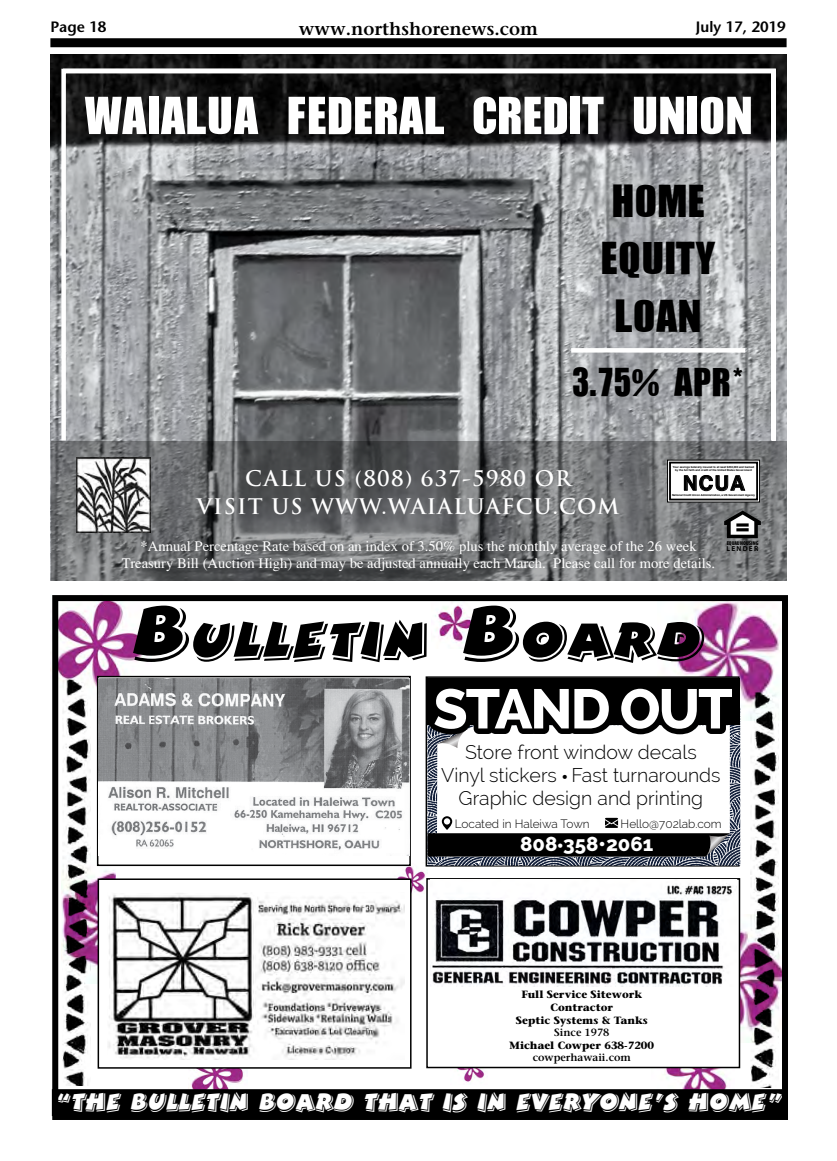
<style>
.page{position:relative;width:837px;height:1161px;background:#fff}
.page>*{position:absolute;margin:0;border:0;box-sizing:border-box;transform-origin:0 0}
.t1{font:60.9px "Bertram LET";color:#000;scale:1.05 1}
.t2{font:800 55.65px "Raleway";letter-spacing:-.035em;color:#fff}
.t3{font:55.5px "JCH Ead A";color:#fff}
.t4{font:48px/57.6px "JCH Ead A";color:#000;text-align:center}
.t5{font:42px "JCH Ead A";color:#000}
.t6{font:28.5px "Bertram LET";color:#fff;scale:.95 1}
.t7{font:700 21px/28.5px "Trajan Pro";letter-spacing:.055em;color:#fff;text-align:center}
.t8{font:800 20.4px "Raleway";color:#fff}
.t9{font:700 20.25px "Helvetica";color:#000}
.t10{font:300 19.5px/22.8px "Raleway";color:#000;text-align:center}
.t11{font:600 18px "Stone Serif";color:#000}
.t12{font:600 15px "Stone Sans";color:#000}
.t13{font:14.7px "Times";color:#fff}
.t14{font:300 11.85px "Raleway";color:#000}
.t15{font:700 10.5px/12.6px "Stone Serif";color:#000;text-align:center}
.t16{font:600 10.5px "Stone Serif";color:#000}
.t17{font:700 7.2px "Myriad Pro";letter-spacing:.18em;color:#000}
.t18{font:900 condensed 5.55px "Myriad Pro";color:#000}
.t19{font:700 2.7px/3.3px "Helvetica";color:#000;text-align:center}
.s1{font-size:87px}
.s2{font-family:"Myriad Pro";font-weight:400}
</style>
<div class="page">
<div style="left:50px;top:38px;width:737px;height:9px;background:#000"></div>
<img style="left:51px;top:54px;width:736px;height:387px">
<svg style="left:59px;top:66px;width:719px;height:375px;background:#7b7d7f"></svg>
<svg style="left:51px;top:441px;width:736px;height:139px;background:#696a6c"></svg>
<img style="left:76px;top:458px;width:74px;height:74px">
<svg style="left:667px;top:460px;width:93px;height:42px"></svg>
<svg style="left:724px;top:511px;width:37px;height:27px"></svg>
<div style="left:571px;top:348px;width:174px;height:5px;background:#fff"></div>
<img style="left:390px;top:863px;width:36px;height:30px">
<img style="left:91px;top:855px;width:25px;height:128px">
<img style="left:451px;top:1068px;width:37px;height:15px">
<img style="left:740px;top:915px;width:41px;height:128px">
<img style="left:652px;top:1068px;width:82px;height:21px">
<img style="left:435px;top:605px;width:41px;height:44px">
<img style="left:673px;top:602px;width:107px;height:119px">
<img style="left:188px;top:1069px;width:56px;height:20px">
<img style="left:59px;top:602px;width:92px;height:97px">
<div style="left:53px;top:1090px;width:733px;height:25px;background:#000"></div>
<div style="left:52px;top:1089px;width:735px;height:27px;border:2px solid #000"></div>
<img style="left:62px;top:675px;width:29px;height:410px">
<div style="left:98px;top:879px;width:313px;height:189px;background:#fff"></div>
<div style="left:98px;top:878px;width:314px;height:191px;border:2px solid #000"></div>
<div style="left:426px;top:878px;width:314px;height:190px;border:2px solid #000"></div>
<div style="left:98px;top:677px;width:312px;height:188px;background:#fff"></div>
<div style="left:97px;top:676px;width:314px;height:190px;border:2px solid #000"></div>
<img style="left:750px;top:692px;width:29px;height:396px">
<div style="left:52px;top:595px;width:736px;height:525px;border:6px solid #000"></div>
<img style="left:98px;top:678px;width:311px;height:178px">
<img style="left:108px;top:893px;width:296px;height:166px">
<svg style="left:427px;top:725px;width:313px;height:141px;background:#606879"></svg>
<div style="left:427px;top:678px;width:313px;height:47px;background:#000"></div>
<svg style="left:427px;top:725px;width:311px;height:132px"></svg>
<img style="left:430px;top:880px;width:307px;height:106px">
<p class="t12" style="left:50px;top:18px;width:58px">Page 18</p>
<p class="t11" style="left:299px;top:17px;width:241px">www.northshorenews.com</p>
<p class="t12" style="left:696px;top:18px;width:91px">July 17, 2019</p>
<h3 class="t3" style="left:85px;top:90px;width:669px">WAIALUA FEDERAL CREDIT UNION</h3>
<h3 class="t4" style="left:600px;top:174px;width:117px">HOME<br>EQUITY<br>LOAN</h3>
<h3 class="t5" style="left:572px;top:363px;width:174px">3.75% APR*</h3>
<h3 class="t7" style="left:197px;top:464px;width:424px">CALL US (808) 637-5980 OR<br>VISIT US WWW.WAIALUAFCU.COM</h3>
<p class="t19" style="left:673px;top:465px;width:83px">Your savings federally insured to at least $250,000 and backed by the full faith and credit of the United States Government</p>
<p class="t19" style="left:672px;top:494px;width:85px">National Credit Union Administration, a US Government Agency</p>
<h3 class="t9" style="left:683px;top:467px;width:63px">NCUA</h3>
<p class="t13" style="left:141px;top:537px;width:558px">*Annual Percentage Rate based on an index of 3.50% plus the monthly average of the 26 week</p>
<p class="t17" style="left:726px;top:544px;width:33px">LENDER</p>
<p class="t13" style="left:122px;top:555px;width:595px">Treasury Bill (Auction High) and may be adjusted annually each March. Please call for more details.</p>
<p class="t18" style="left:727px;top:539px;width:33px">EQUAL HOUSING</p>
<h1 class="t1" style="left:133px;top:605px;width:546px"><span class="s1">B</span>ULLETIN <span class="s1">B</span>OARD</h1>
<h2 class="t2" style="left:433px;top:677px;width:301px">STAND OUT</h2>
<h3 class="t10" style="left:441px;top:741px;width:281px">Store front window decals<br>Vinyl stickers <span class="s2">•</span> Fast turnarounds<br>Graphic design and printing</h3>
<h3 class="t8" style="left:520px;top:832px;width:135px">808<span class="s2">•</span>358•2061</h3>
<p class="t14" style="left:455px;top:817px;width:136px">Located in Haleiwa Town</p>
<p class="t14" style="left:621px;top:817px;width:103px">Hello@702lab.com</p>
<p class="t15" style="left:516px;top:988px;width:133px">Full Service Sitework<br>Contractor<br>Septic Systems &amp; Tanks</p>
<p class="t16" style="left:554px;top:1026px;width:57px">Since 1978</p>
<p class="t15" style="left:510px;top:1039px;width:146px">Michael Cowper 638-7200</p>
<p class="t16" style="left:533px;top:1051px;width:100px">cowperhawaii.com</p>
<h3 class="t6" style="left:55px;top:1085px;width:768px">“THE BULLETIN BOARD THAT IS IN EVERYONE’S HOME”</h3>
</div>
